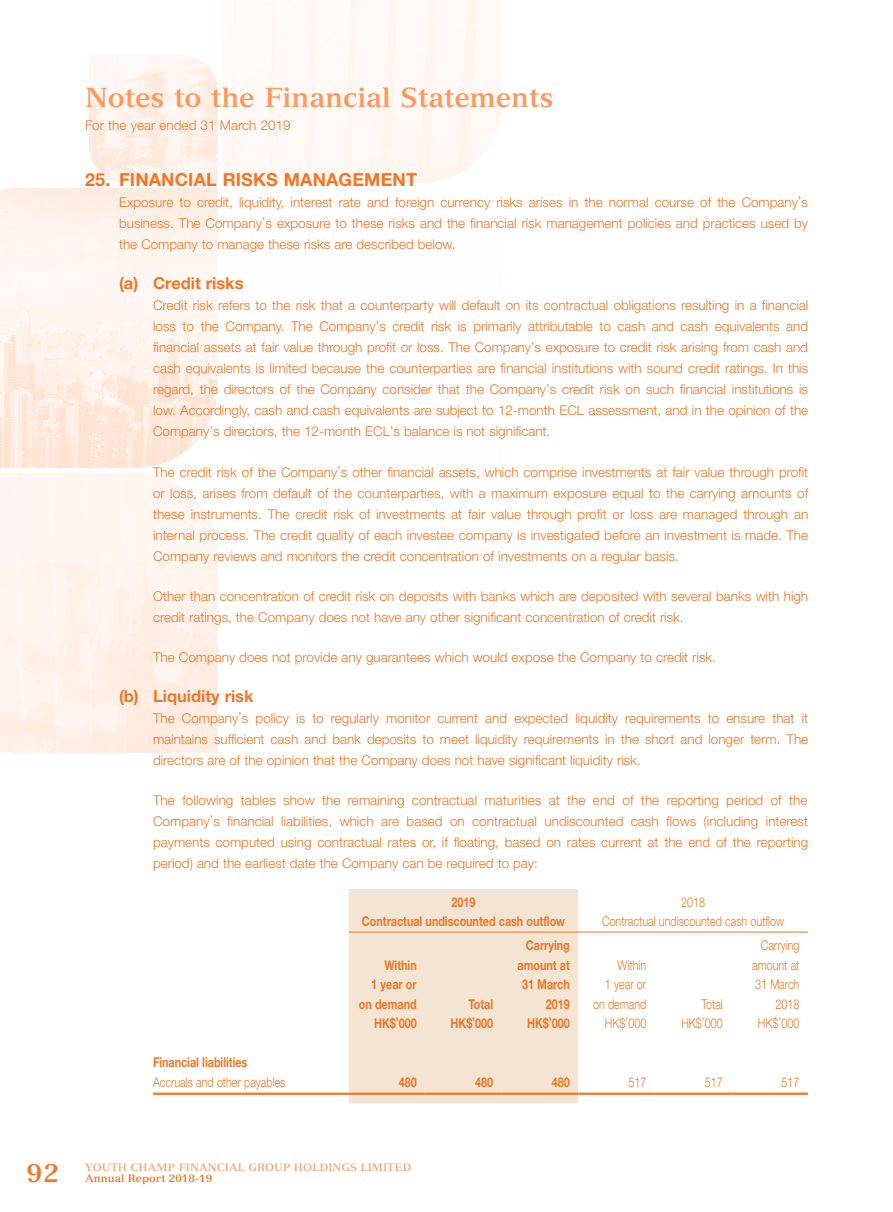
<style>
.page{position:relative;width:893px;height:1212px;background:#fff}
.page>*{position:absolute;margin:0;border:0;box-sizing:border-box;transform-origin:0 0}
.t1{font:700 27px "Versailles LT Std";letter-spacing:-.005em;color:#ff985d}
.t2{font:700 25.5px "Versailles LT Std";color:#f57523}
.t3{font:700 18px "Helvetica Neue LT Std";letter-spacing:.01em;color:#f57523}
.t4{font:700 16.5px "Helvetica Neue LT Std";color:#f57523}
.t5{font:300 13.5px/21px "Helvetica Neue LT Std";color:#f57523;text-align:justify}
.t6{font:300 13.5px/19.5px "Helvetica Neue LT Std";color:#f57523;text-align:right;scale:.8 1}
.t7{font:700 13.5px/19.5px "Helvetica Neue LT Std";color:#f57523;text-align:right;scale:.8 1}
.t8{font:700 10.5px "Versailles LT Std";letter-spacing:.005em;color:#ffa572}
.t9{font:700 10.5px "Versailles LT Std";letter-spacing:.005em;color:#f57523}
</style>
<div class="page">
<img style="left:0;top:0;width:808px;height:1104px">
<div style="left:349px;top:889px;width:229px;height:214px;background:#f5e5d4"></div>
<hr style="left:349px;top:932px;width:229px;height:1px;background:#f57523">
<hr style="left:578px;top:932px;width:230px;height:1px;background:#f57523">
<hr style="left:153px;top:1092px;width:196px;height:3px;background:#f57523">
<hr style="left:349px;top:1092px;width:76px;height:3px;background:#f57523">
<hr style="left:425px;top:1092px;width:77px;height:3px;background:#f57523">
<hr style="left:502px;top:1092px;width:76px;height:3px;background:#f57523">
<hr style="left:578px;top:1092px;width:77px;height:3px;background:#f57523">
<hr style="left:655px;top:1092px;width:76px;height:3px;background:#f57523">
<hr style="left:731px;top:1092px;width:77px;height:3px;background:#f57523">
<h1 class="t1" style="left:85px;top:81px;width:470px">Notes to the Financial Statements</h1>
<p class="t5" style="left:85px;top:114px;width:207px">For the year ended 31 March 2019</p>
<h3 class="t3" style="left:85px;top:169px;width:333px">25. FINANCIAL RISKS MANAGEMENT</h3>
<p class="t5" style="left:119px;top:192px;width:690px">Exposure to credit, liquidity, interest rate and foreign currency risks arises in the normal course of the Company’s business. The Company’s exposure to these risks and the financial risk management policies and practices used by the Company to manage these risks are described below.</p>
<p class="t4" style="left:119px;top:273px;width:126px">(a) Credit risks</p>
<p class="t5" style="left:153px;top:295px;width:657px">Credit risk refers to the risk that a counterparty will default on its contractual obligations resulting in a financial loss to the Company. The Company’s credit risk is primarily attributable to cash and cash equivalents and financial assets at fair value through profit or loss. The Company’s exposure to credit risk arising from cash and cash equivalents is limited because the counterparties are financial institutions with sound credit ratings. In this regard, the directors of the Company consider that the Company’s credit risk on such financial institutions is low. Accordingly, cash and cash equivalents are subject to 12-month ECL assessment, and in the opinion of the Company’s directors, the 12-month ECL’s balance is not significant.</p>
<p class="t5" style="left:153px;top:461px;width:657px">The credit risk of the Company’s other financial assets, which comprise investments at fair value through profit or loss, arises from default of the counterparties, with a maximum exposure equal to the carrying amounts of these instruments. The credit risk of investments at fair value through profit or loss are managed through an internal process. The credit quality of each investee company is investigated before an investment is made. The Company reviews and monitors the credit concentration of investments on a regular basis.</p>
<p class="t5" style="left:153px;top:585px;width:657px">Other than concentration of credit risk on deposits with banks which are deposited with several banks with high credit ratings, the Company does not have any other significant concentration of credit risk.</p>
<p class="t5" style="left:153px;top:646px;width:564px">The Company does not provide any guarantees which would expose the Company to credit risk.</p>
<p class="t4" style="left:119px;top:686px;width:136px">(b) Liquidity risk</p>
<p class="t5" style="left:153px;top:707px;width:657px">The Company’s policy is to regularly monitor current and expected liquidity requirements to ensure that it maintains sufficient cash and bank deposits to meet liquidity requirements in the short and longer term. The directors are of the opinion that the Company does not have significant liquidity risk.</p>
<p class="t5" style="left:153px;top:789px;width:657px">The following tables show the remaining contractual maturities at the end of the reporting period of the Company’s financial liabilities, which are based on contractual undiscounted cash flows (including interest payments computed using contractual rates or, if floating, based on rates current at the end of the reporting period) and the earliest date the Company can be required to pay:</p>
<p class="t7" style="left:451px;top:892px;width:31px">2019</p>
<p class="t6" style="left:681px;top:892px;width:31px">2018</p>
<p class="t7" style="left:362px;top:911px;width:255px">Contractual undiscounted cash outflow</p>
<p class="t6" style="left:602px;top:911px;width:229px">Contractual undiscounted cash outflow</p>
<p class="t7" style="left:359px;top:955px;width:74px">Within<br>1 year or on demand</p>
<p class="t7" style="left:517px;top:935px;width:67px">Carrying amount at<br>31 March<br>2019</p>
<p class="t6" style="left:752px;top:935px;width:61px">Carrying amount at<br>31 March<br>2018</p>
<p class="t6" style="left:593px;top:955px;width:68px">Within<br>1 year or on demand</p>
<p class="t6" style="left:701px;top:994px;width:28px">Total</p>
<p class="t7" style="left:469px;top:994px;width:32px">Total</p>
<p class="t7" style="left:374px;top:1013px;width:55px">HK$’000</p>
<p class="t7" style="left:451px;top:1013px;width:55px">HK$’000</p>
<p class="t7" style="left:527px;top:1013px;width:55px">HK$’000</p>
<p class="t6" style="left:605px;top:1013px;width:53px">HK$’000</p>
<p class="t6" style="left:681px;top:1013px;width:53px">HK$’000</p>
<p class="t6" style="left:758px;top:1013px;width:53px">HK$’000</p>
<p class="t7" style="left:153px;top:1052px;width:119px">Financial liabilities</p>
<p class="t6" style="left:153px;top:1072px;width:167px">Accruals and other payables</p>
<p class="t7" style="left:399px;top:1072px;width:24px">480</p>
<p class="t7" style="left:475px;top:1072px;width:24px">480</p>
<p class="t7" style="left:552px;top:1072px;width:24px">480</p>
<p class="t6" style="left:628px;top:1072px;width:24px">517</p>
<p class="t6" style="left:705px;top:1072px;width:24px">517</p>
<p class="t6" style="left:781px;top:1072px;width:24px">517</p>
<h2 class="t2" style="left:27px;top:1157px;width:34px">92</h2>
<p class="t8" style="left:85px;top:1161px;width:328px">YOUTH CHAMP FINANCIAL GROUP HOLDINGS LIMITED</p>
<p class="t9" style="left:85px;top:1171px;width:129px">Annual Report 2018-19</p>
</div>
